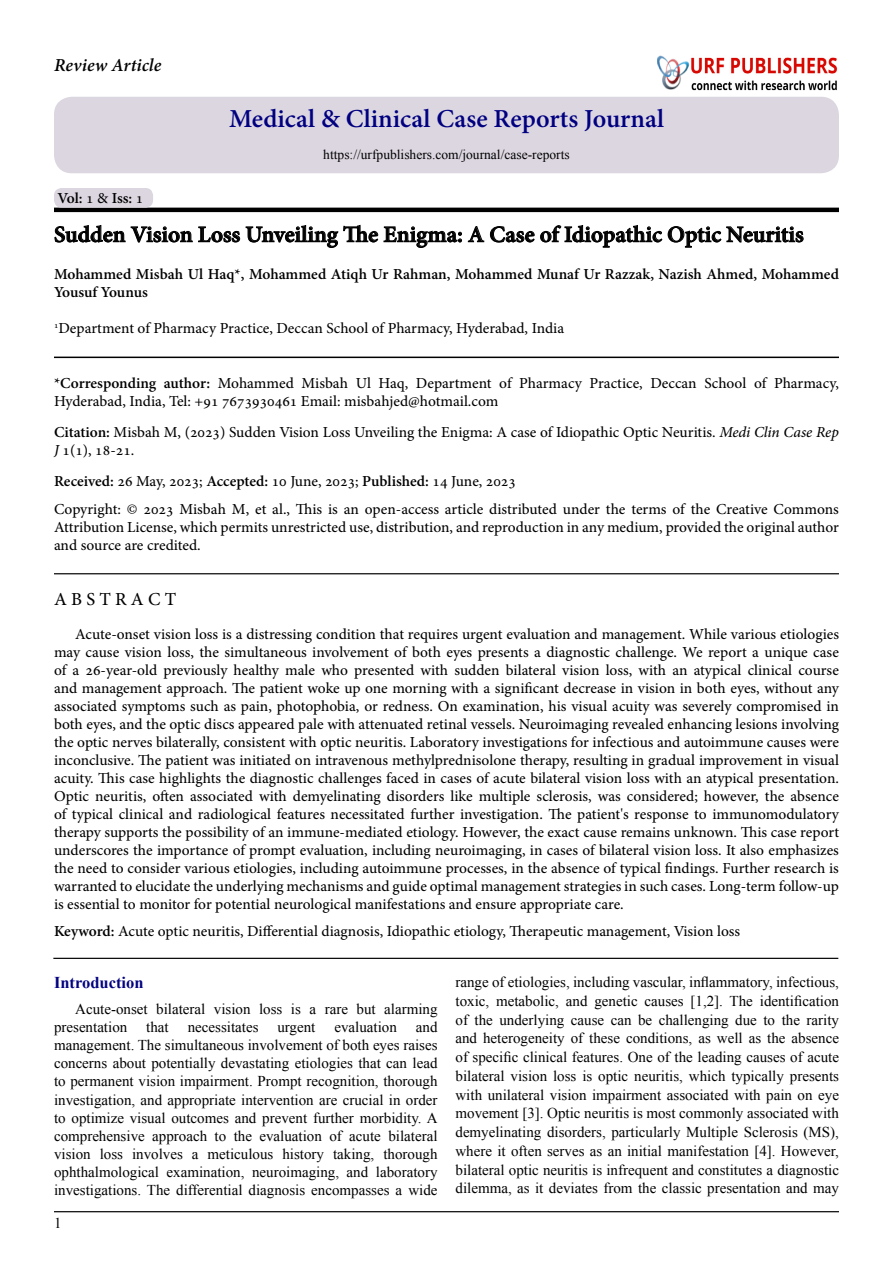
<style>
.page{position:relative;width:893px;height:1263px;background:#fff}
.page>*{position:absolute;margin:0;border:0;box-sizing:border-box;transform-origin:0 0}
.t1{font:700 25.5px "Adobe Hebrew";color:#000080}
.t2{font:700 22.5px "Adobe Hebrew";color:#000}
.t3{font:italic 700 18px "Adobe Hebrew";color:#000}
.t4{font:18px "Adobe Hebrew";letter-spacing:.235em;color:#000}
.t5{font:700 16.5px "Times New Roman";color:#030381}
.t6{font:15px/18px "Adobe Hebrew";color:#000}
.t7{font:15px/18.8px "Times New Roman";color:#000}
.t8{font:700 15px/18px "Adobe Hebrew";color:#000}
.t9{font:13.5px "Times New Roman";color:#000}
.t10{font:8.7px "Adobe Hebrew";color:#000}
.s1{font-weight:400}
.s2{font-weight:700}
.s3{font-style:italic}
</style>
<div class="page">
<hr style="left:54px;top:208px;width:785px;height:4px;background:#000">
<svg style="left:54px;top:225px;width:408px;height:23px"></svg>
<svg style="left:468px;top:226px;width:16px;height:16px"></svg>
<svg style="left:490px;top:225px;width:314px;height:23px"></svg>
<hr style="left:54px;top:357px;width:785px;height:1px;background:#000">
<hr style="left:54px;top:573px;width:785px;height:1px;background:#000">
<hr style="left:54px;top:1211px;width:785px;height:1px;background:#000">
<div style="left:54px;top:188px;width:99px;height:20px;background:#dcd6e0;border-radius:8px"></div>
<div style="left:54px;top:97px;width:785px;height:76px;background:#dcd6e0;border-radius:18px"></div>
<hr style="left:53px;top:958px;width:785px;height:1px;background:#000">
<img style="left:702px;top:57px;width:135px;height:33px">
<div style="left:645px;top:44px;width:57px;height:46px;background:#000;opacity:.5"></div>
<div style="left:647px;top:46px;width:50px;height:44px;background:#fff"></div>
<div style="left:656px;top:55px;width:43px;height:35px;background:#000;opacity:.75"></div>
<p class="t3" style="left:54px;top:54px;width:109px">Review Article</p>
<p class="t8" style="left:57px;top:189px;width:87px">Vol <span class="s1">1</span>: <span class="s1">&amp;</span> Iss <span class="s1">1</span>:</p>
<h1 class="t1" style="left:229px;top:104px;width:437px">Medical &amp; Clinical Case Reports Journal</h1>
<p class="t9" style="left:323px;top:145px;width:248px">https://urfpublishers.com/journal/case-reports</p>
<h2 class="t2" style="left:54px;top:221px;width:751px">Sudden Vision Loss Unveiling The Enigma A: Case of Idiopathic Optic Neuritis</h2>
<p class="t8" style="left:54px;top:265px;width:786px">Mohammed Misbah Ul Haq ,* Mohammed Atiqh Ur Rahman, Mohammed Munaf Ur Razzak, Nazish Ahmed, Mohammed<br>Yousuf Younus</p>
<p class="t10" style="left:54px;top:320px;width:6px">1</p>
<p class="t6" style="left:58px;top:319px;width:507px">Department of Pharmacy Practice, Deccan School of Pharmacy, Hyderabad, India</p>
<p class="t6" style="left:218px;top:375px;width:78px">Mohammed</p>
<p class="t6" style="left:302px;top:375px;width:48px">Misbah</p>
<p class="t6" style="left:356px;top:375px;width:17px">Ul</p>
<p class="t6" style="left:499px;top:375px;width:14px">of</p>
<p class="t6" style="left:519px;top:375px;width:64px">Pharmacy</p>
<p class="t6" style="left:704px;top:375px;width:43px">School</p>
<p class="t6" style="left:754px;top:375px;width:14px">of</p>
<p class="t6" style="left:774px;top:375px;width:66px">Pharmacy,</p>
<p class="t8" style="left:54px;top:375px;width:104px">*Corresponding</p>
<p class="t6" style="left:54px;top:386px;width:786px;line-height:30.8px">Hyderabad, India, Tel: +91 7673930461 Email: misbahjed@hotmail.com<br><span class="s2">Citation:</span> Misbah M (, 2023) Sudden Vision Loss Unveiling the Enigma A: case of Idiopathic Optic Neuritis. <span class="s3">Medi Clin Case Rep</span></p>
<p class="t6" style="left:54px;top:435px;width:463px;line-height:30.8px">, (1)1<span class="s3">J</span> 18-21.<br><span class="s2">Received:</span> 26 May, 2023; <span class="s2">Accepted:</span> 10 June, 2023; <span class="s2">Published:</span> 14 June, 2023</p>
<p class="t6" style="left:54px;top:501px;width:786px;text-align:justify">Copyright: © 2023 Misbah M, et al., This is an open-access article distributed under the terms of the Creative Commons Attribution License, which permits unrestricted use, distribution, and reproduction in any medium, provided the original author and source are credited.</p>
<p class="t8" style="left:164px;top:375px;width:48px">author:</p>
<p class="t6" style="left:379px;top:375px;width:31px">Haq,</p>
<p class="t6" style="left:416px;top:375px;width:77px">Department</p>
<p class="t6" style="left:589px;top:375px;width:55px">Practice,</p>
<p class="t6" style="left:650px;top:375px;width:48px">Deccan</p>
<p class="t4" style="left:54px;top:588px;width:124px">AB TS RACT</p>
<p class="t6" style="left:54px;top:625px;width:787px;text-align:justify;text-indent:21px">Acute-onset vision loss is a distressing condition that requires urgent evaluation and management. While various etiologies may cause vision loss, the simultaneous involvement of both eyes presents a diagnostic challenge. We report a unique case of a 26-year-old previously healthy male who presented with sudden bilateral vision loss, with an atypical clinical course and management approach. The patient woke up one morning with a significant decrease in vision in both eyes, without any associated symptoms such as pain, photophobia, or redness. On examination, his visual acuity was severely compromised in both eyes, and the optic discs appeared pale with attenuated retinal vessels. Neuroimaging revealed enhancing lesions involving the optic nerves bilaterally, consistent with optic neuritis. Laboratory investigations for infectious and autoimmune causes were inconclusive. The patient was initiated on intravenous methylprednisolone therapy, resulting in gradual improvement in visual acuity. This case highlights the diagnostic challenges faced in cases of acute bilateral vision loss with an atypical presentation.<br>Optic neuritis, often associated with demyelinating disorders like multiple sclerosis, was considered; however, the absence of typical clinical and radiological features necessitated further investigation. The patient s' response to immunomodulatory therapy supports the possibility of an immune-mediated etiology. However, the exact cause remains unknown. This case report underscores the importance of prompt evaluation, including neuroimaging in, cases of bilateral vision loss. It also emphasizes the need to consider various etiologies, including autoimmune processes in, the absence of typical findings. Further research is warranted to elucidate the underlying mechanisms and guide optimal management strategies in such cases. Long-term follow-up is essential to monitor for potential neurological manifestations and ensure appropriate care.</p>
<p class="t6" style="left:54px;top:922px;width:688px"><span class="s2">Keyword:</span> Acute optic neuritis, Differential diagnosis, Idiopathic etiology, Therapeutic management, Vision loss</p>
<p class="t5" style="left:54px;top:971px;width:91px">Introduction</p>
<p class="t7" style="left:75px;top:1000px;width:74px">Acute-onset</p>
<p class="t7" style="left:156px;top:1000px;width:51px">bilateral</p>
<p class="t7" style="left:214px;top:1000px;width:38px">vision</p>
<p class="t7" style="left:259px;top:1000px;width:25px">loss</p>
<p class="t7" style="left:291px;top:1000px;width:12px">is</p>
<p class="t7" style="left:309px;top:1000px;width:8px">a</p>
<p class="t7" style="left:325px;top:1000px;width:25px">rare</p>
<p class="t7" style="left:356px;top:1000px;width:21px">but</p>
<p class="t7" style="left:384px;top:1000px;width:55px">alarming</p>
<p class="t7" style="left:54px;top:1018px;width:75px">presentation</p>
<p class="t7" style="left:54px;top:1036px;width:385px">management. The simultaneous involvement of both eyes raises</p>
<p class="t7" style="left:54px;top:1054px;width:385px">concerns about potentially devastating etiologies that can lead</p>
<p class="t7" style="left:54px;top:1072px;width:385px">to permanent vision impairment. Prompt recognition, thorough</p>
<p class="t7" style="left:54px;top:1090px;width:385px">investigation, and appropriate intervention are crucial in order</p>
<p class="t7" style="left:54px;top:1108px;width:385px">to optimize visual outcomes and prevent further morbidity A.</p>
<p class="t7" style="left:388px;top:1126px;width:51px">bilateral</p>
<p class="t7" style="left:146px;top:1018px;width:24px">that</p>
<p class="t7" style="left:188px;top:1018px;width:72px">necessitates</p>
<p class="t7" style="left:334px;top:1018px;width:64px">evaluation</p>
<p class="t7" style="left:416px;top:1018px;width:23px">and</p>
<p class="t7" style="left:277px;top:1018px;width:40px">urgent</p>
<p class="t7" style="left:54px;top:1126px;width:92px">comprehensive</p>
<p class="t7" style="left:152px;top:1126px;width:56px">approach</p>
<p class="t7" style="left:234px;top:1126px;width:20px">the</p>
<p class="t7" style="left:259px;top:1126px;width:64px">evaluation</p>
<p class="t7" style="left:329px;top:1126px;width:14px">of</p>
<p class="t7" style="left:215px;top:1126px;width:13px">to</p>
<p class="t7" style="left:349px;top:1126px;width:33px">acute</p>
<p class="t7" style="left:54px;top:1144px;width:38px">vision</p>
<p class="t7" style="left:100px;top:1144px;width:25px">loss</p>
<p class="t7" style="left:132px;top:1144px;width:52px">involves</p>
<p class="t7" style="left:192px;top:1144px;width:8px">a</p>
<p class="t7" style="left:208px;top:1144px;width:67px">meticulous</p>
<p class="t7" style="left:282px;top:1144px;width:43px">history</p>
<p class="t7" style="left:333px;top:1144px;width:43px">taking,</p>
<p class="t7" style="left:383px;top:1144px;width:56px">thorough</p>
<p class="t7" style="left:54px;top:1162px;width:385px;line-height:18px">ophthalmological<br>investigations. The differential diagnosis encompasses a wide</p>
<p class="t7" style="left:167px;top:1162px;width:79px">examination,</p>
<p class="t7" style="left:252px;top:1162px;width:89px">neuroimaging,</p>
<p class="t7" style="left:347px;top:1162px;width:23px">and</p>
<p class="t7" style="left:376px;top:1162px;width:63px">laboratory</p>
<p class="t7" style="left:54px;top:1213px;width:9px">1</p>
<p class="t7" style="left:455px;top:972px;width:385px;text-align:right">range of etiologies, including vascular, inflammatory, infectious, identification</p>
<p class="t7" style="left:455px;top:991px;width:385px">toxic,<br>of the underlying cause can be challenging due to the rarity and heterogeneity of these conditions, as well as the absence of specific clinical features. One of the leading causes of acute bilateral vision loss is optic neuritis, which typically presents with unilateral vision impairment associated with pain on eye movement .]3[ Optic neuritis is most commonly associated with demyelinating disorders, particularly Multiple Sclerosis (MS ,( where it often serves as an initial manifestation [ .]4 However, bilateral optic neuritis is infrequent and constitutes a diagnostic dilemma, as it deviates from the classic presentation and may</p>
<p class="t7" style="left:496px;top:991px;width:64px">metabolic,</p>
<p class="t7" style="left:566px;top:991px;width:23px">and</p>
<p class="t7" style="left:594px;top:991px;width:45px">genetic</p>
<p class="t7" style="left:691px;top:991px;width:64px">[1,2 .] The</p>
<p class="t7" style="left:644px;top:991px;width:41px">causes</p>
</div>
